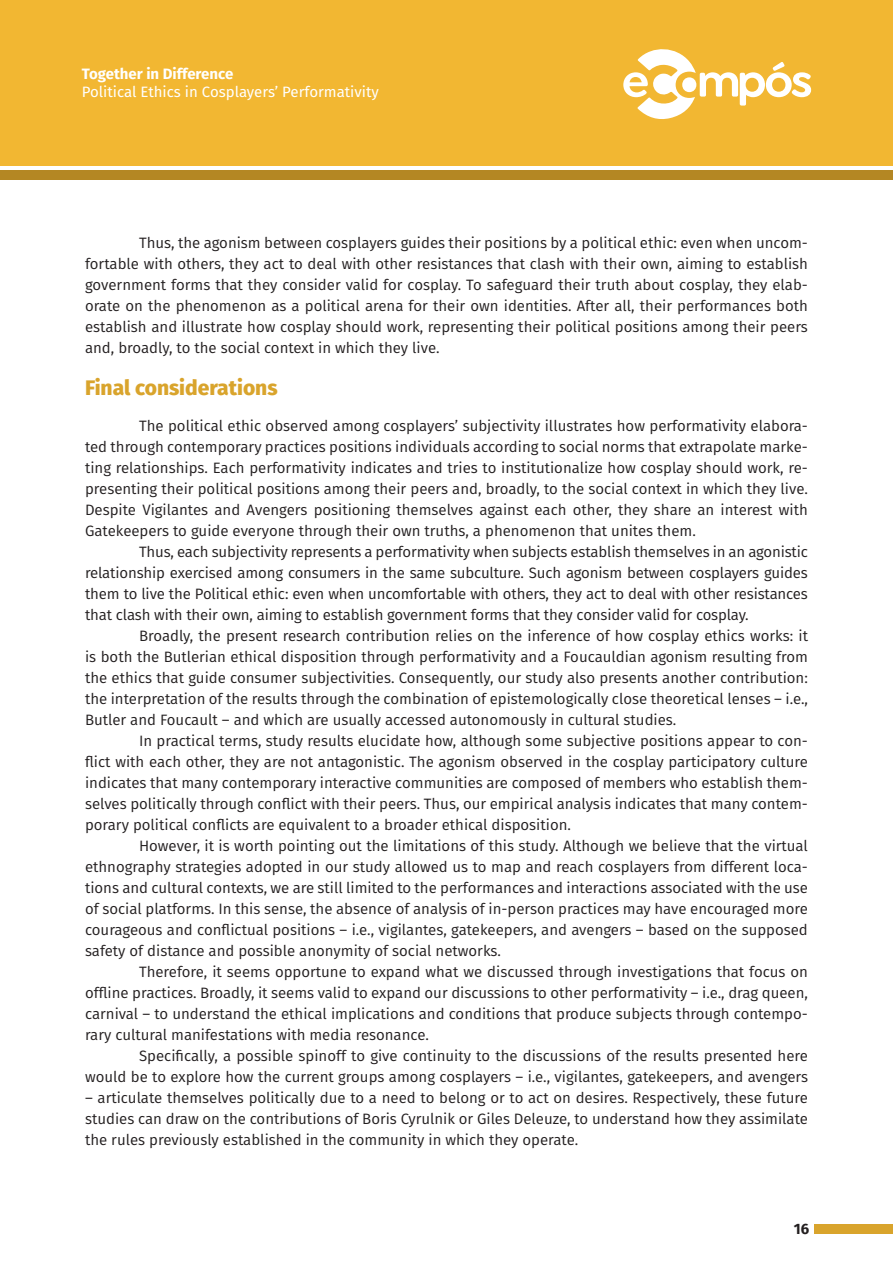
<style>
.page{position:relative;width:893px;height:1263px;background:#fff}
.page>*{position:absolute;margin:0;border:0;box-sizing:border-box;transform-origin:0 0}
.Tópico{font:800 21px "Fira Sans";color:#d9a42c}
.Texto{font:15px/21px "Fira Sans";color:#231f20;text-align:justify}
.t1{font:15px "Fira Sans";color:#fff}
.t2{font:700 15px "Fira Sans";color:#fff}
.t3{font:700 15px "Fira Sans";color:#231f20}
</style>
<div class="page">
<div style="left:0;top:0;width:893px;height:166px;background:#f2b732"></div>
<div style="left:0;top:170px;width:893px;height:10px;background:#b48723"></div>
<div style="left:814px;top:1224px;width:79px;height:9px;background:#d9a42c"></div>
<svg style="left:623px;top:49px;width:188px;height:70px"></svg>
<p class="t2" style="left:82px;top:62px;width:153px">Together in Difference</p>
<p class="t1" style="left:82px;top:81px;width:298px">Political Ethics in Cosplayers’ Performativity</p>
<p class="Texto" style="left:85px;top:232px;width:724px;text-indent:54px">Thus, the agonism between cosplayers guides their positions by a political ethic: even when uncom&shy;fortable with others, they act to deal with other resistances that clash with their own, aiming to establish government forms that they consider valid for cosplay. To safeguard their truth about cosplay, they elab&shy;orate on the phenomenon as a political arena for their own identities. After all, their performances both establish and illustrate how cosplay should work, representing their political positions among their peers and, broadly, to the social context in which they live.</p>
<p class="Tópico" style="left:85px;top:369px;width:194px">Final considerations</p>
<p class="Texto" style="left:85px;top:415px;width:724px;text-indent:54px">The political ethic observed among cosplayers’ subjectivity illustrates how performativity elabora&shy;ted through contemporary practices positions individuals according to social norms that extrapolate marke&shy;ting relationships. Each performativity indicates and tries to institutionalize how cosplay should work, re&shy;presenting their political positions among their peers and, broadly, to the social context in which they live.<br>Despite Vigilantes and Avengers positioning themselves against each other, they share an interest with Gatekeepers to guide everyone through their own truths, a phenomenon that unites them.</p>
<p class="Texto" style="left:85px;top:541px;width:724px;text-indent:54px">Thus, each subjectivity represents a performativity when subjects establish themselves in an agonistic relationship exercised among consumers in the same subculture. Such agonism between cosplayers guides them to live the Political ethic: even when uncomfortable with others, they act to deal with other resistances that clash with their own, aiming to establish government forms that they consider valid for cosplay.</p>
<p class="Texto" style="left:85px;top:625px;width:724px;text-indent:54px">Broadly, the present research contribution relies on the inference of how cosplay ethics works: it is both the Butlerian ethical disposition through performativity and a Foucauldian agonism resulting from the ethics that guide consumer subjectivities. Consequently, our study also presents another contribution: the interpretation of the results through the combination of epistemologically close theoretical lenses – i.e., Butler and Foucault – and which are usually accessed autonomously in cultural studies.</p>
<p class="Texto" style="left:85px;top:730px;width:724px;text-indent:54px">In practical terms, study results elucidate how, although some subjective positions appear to con&shy;flict with each other, they are not antagonistic. The agonism observed in the cosplay participatory culture indicates that many contemporary interactive communities are composed of members who establish them&shy;selves politically through conflict with their peers. Thus, our empirical analysis indicates that many contem&shy;porary political conflicts are equivalent to a broader ethical disposition.</p>
<p class="Texto" style="left:85px;top:835px;width:724px;text-indent:54px">However, it is worth pointing out the limitations of this study. Although we believe that the virtual ethnography strategies adopted in our study allowed us to map and reach cosplayers from different loca&shy;tions and cultural contexts, we are still limited to the performances and interactions associated with the use of social platforms. In this sense, the absence of analysis of in-person practices may have encouraged more courageous and conflictual positions – i.e., vigilantes, gatekeepers, and avengers – based on the supposed safety of distance and possible anonymity of social networks.</p>
<p class="Texto" style="left:85px;top:961px;width:724px;text-indent:54px">Therefore, it seems opportune to expand what we discussed through investigations that focus on offline practices. Broadly, it seems valid to expand our discussions to other performativity – i.e., drag queen, carnival – to understand the ethical implications and conditions that produce subjects through contempo&shy;rary cultural manifestations with media resonance.</p>
<p class="Texto" style="left:85px;top:1045px;width:724px;text-align:right">Specifically, a possible spinoff to give continuity to the discussions of the results presented here<br>would be to explore how the current groups among cosplayers – i.e., vigilantes, gatekeepers, and avengers</p>
<p class="Texto" style="left:85px;top:1087px;width:724px">– articulate themselves politically due to a need to belong or to act on desires. Respectively, these future studies can draw on the contributions of Boris Cyrulnik or Giles Deleuze, to understand how they assimilate the rules previously established in the community in which they operate.</p>
<p class="t3" style="left:794px;top:1216px;width:17px">16</p>
</div>
